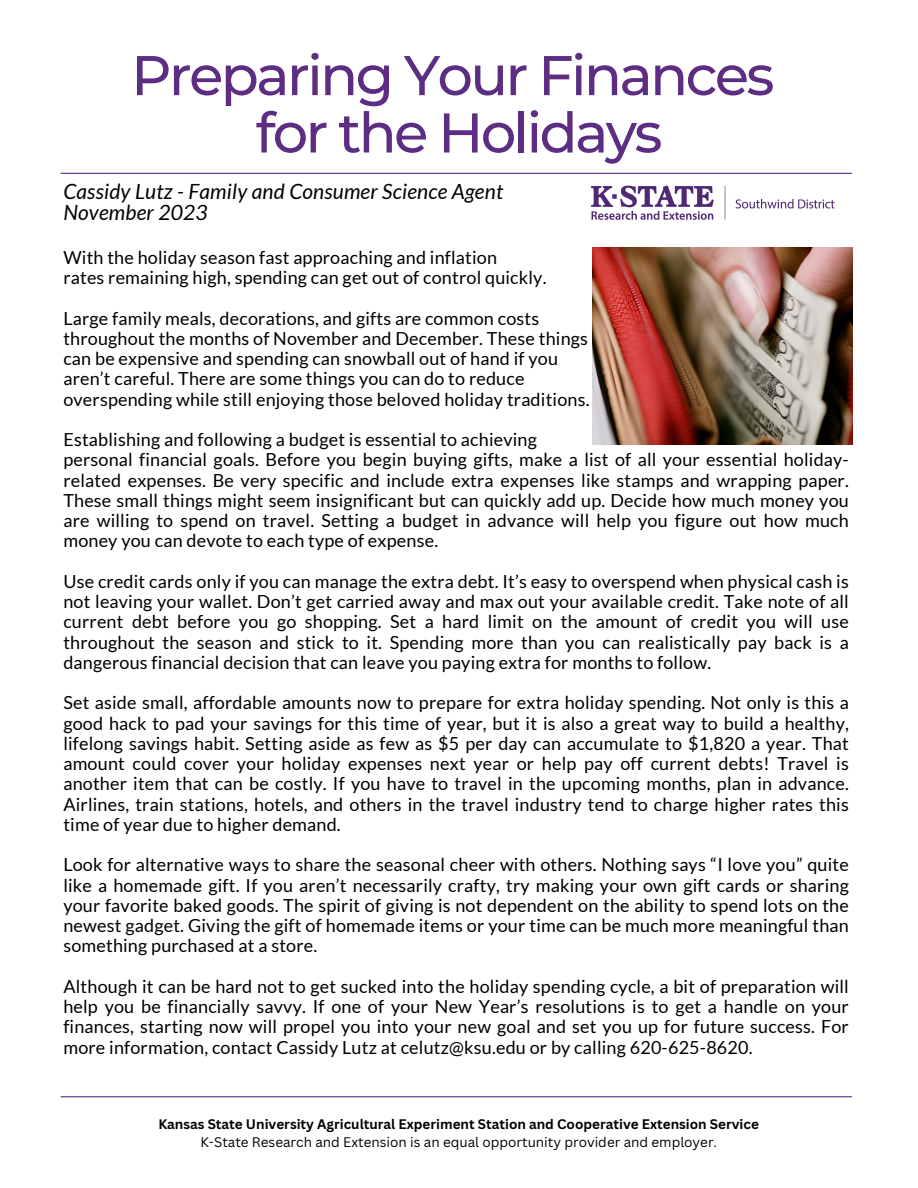
<style>
.page{position:relative;width:918px;height:1188px;background:#fff}
.page>*{position:absolute;margin:0;border:0;box-sizing:border-box;transform-origin:0 0}
.t1{font:500 55.8px "Montserrat";letter-spacing:-.045em;color:#5c2d83}
.t2{font:italic 21px "Lato";letter-spacing:.01em;color:#000}
.t3{font:18px/20.2px "Lato";letter-spacing:.01em;color:#000;text-align:justify}
.t4{font:700 13.5px "Canva Sans";color:#000}
.t5{font:13.5px "Canva Sans";color:#000}
</style>
<div class="page">
<hr style="left:61px;top:173px;width:791px;height:1px;background:#5c2d83">
<img style="left:590px;top:185px;width:245px;height:35px">
<hr style="left:61px;top:1096px;width:791px;height:1px;background:#5c2d83">
<img style="left:593px;top:248px;width:259px;height:197px">
<p class="t1" style="left:131px;top:41px;width:645px">Preparing Your Finances</p>
<p class="t1" style="left:256px;top:99px;width:408px">for the Holidays</p>
<p class="t2" style="left:63px;top:178px;width:441px">Cassidy Lutz - Family and Consumer Science Agent</p>
<p class="t2" style="left:63px;top:200px;width:146px">November 2023</p>
<p class="t3" style="left:63px;top:247px;width:435px">With the holiday season fast approaching and inflation</p>
<p class="t3" style="left:63px;top:267px;width:485px">rates remaining high, spending can get out of control quickly.</p>
<p class="t3" style="left:63px;top:308px;width:477px">Large family meals, decorations, and gifts are common costs</p>
<p class="t3" style="left:63px;top:328px;width:526px">throughout the months of November and December. These things</p>
<p class="t3" style="left:63px;top:348px;width:496px">can be expensive and spending can snowball out of hand if you</p>
<p class="t3" style="left:63px;top:368px;width:463px">aren’t careful. There are some things you can do to reduce</p>
<p class="t3" style="left:63px;top:389px;width:528px">overspending while still enjoying those beloved holiday traditions.</p>
<p class="t3" style="left:63px;top:429px;width:475px">Establishing and following a budget is essential to achieving</p>
<p class="t3" style="left:63px;top:449px;width:787px">personal financial goals. Before you begin buying gifts, make a list of all your essential holiday&shy;related expenses. Be very specific and include extra expenses like stamps and wrapping paper.<br>These small things might seem insignificant but can quickly add up. Decide how much money you are willing to spend on travel. Setting a budget in advance will help you figure out how much money you can devote to each type of expense.</p>
<p class="t3" style="left:63px;top:571px;width:787px">Use credit cards only if you can manage the extra debt. It’s easy to overspend when physical cash is not leaving your wallet. Don’t get carried away and max out your available credit. Take note of all current debt before you go shopping. Set a hard limit on the amount of credit you will use throughout the season and stick to it. Spending more than you can realistically pay back is a dangerous financial decision that can leave you paying extra for months to follow.</p>
<p class="t3" style="left:63px;top:692px;width:787px">Set aside small, affordable amounts now to prepare for extra holiday spending. Not only is this a good hack to pad your savings for this time of year, but it is also a great way to build a healthy, lifelong savings habit. Setting aside as few as $5 per day can accumulate to $1,820 a year. That amount could cover your holiday expenses next year or help pay off current debts! Travel is another item that can be costly. If you have to travel in the upcoming months, plan in advance.<br>Airlines, train stations, hotels, and others in the travel industry tend to charge higher rates this time of year due to higher demand.</p>
<p class="t3" style="left:63px;top:854px;width:787px">Look for alternative ways to share the seasonal cheer with others. Nothing says “I love you” quite like a homemade gift. If you aren’t necessarily crafty, try making your own gift cards or sharing your favorite baked goods. The spirit of giving is not dependent on the ability to spend lots on the newest gadget. Giving the gift of homemade items or your time can be much more meaningful than something purchased at a store.</p>
<p class="t3" style="left:63px;top:976px;width:787px">Although it can be hard not to get sucked into the holiday spending cycle, a bit of preparation will help you be financially savvy. If one of your New Year’s resolutions is to get a handle on your finances, starting now will propel you into your new goal and set you up for future success. For more information, contact Cassidy Lutz at celutz@ksu.edu or by calling 620-625-8620.</p>
<p class="t4" style="left:158px;top:1115px;width:602px">Kansas State University Agricultural Experiment Station and Cooperative Extension Service</p>
<p class="t5" style="left:201px;top:1133px;width:518px">K-State Research and Extension is an equal opportunity provider and employer.</p>
</div>
